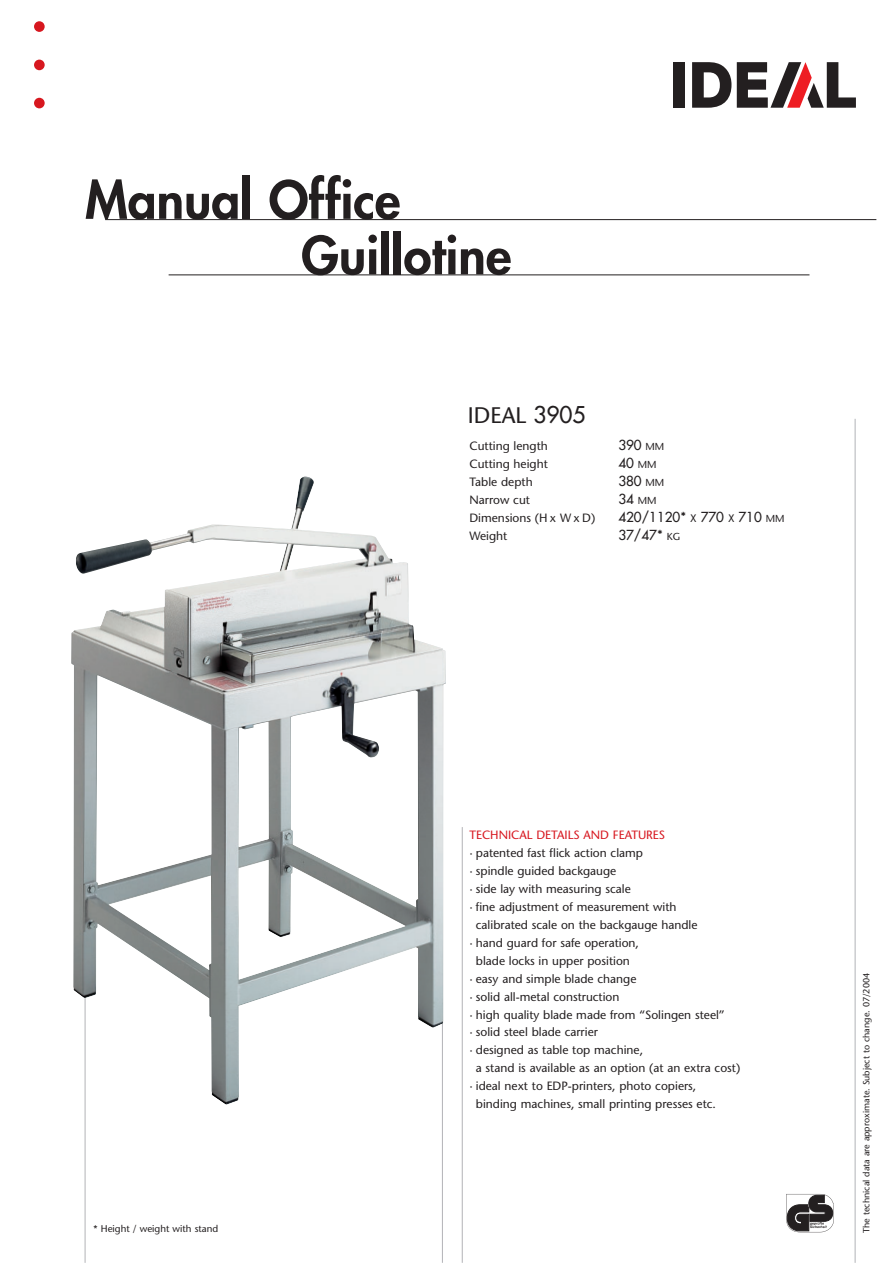
<style>
.page{position:relative;width:893px;height:1263px;background:#fff}
.page>*{position:absolute;margin:0;border:0;box-sizing:border-box;transform-origin:0 0}
.t1{font:800 51px/55.5px "Futura";color:#231f20}
.t2{font:22.5px "Stone Sans";color:#231f20}
.t3{font:13.5px "Futura";color:#231f20}
.t4{font:12px "Stone Sans";color:#231f20}
.t5{font:12px "Stone Sans";color:#d7171f}
.t6{font:9.75px "Stone Sans";color:#231f20}
.t7{font:9px "Stone Sans";color:#231f20}
.s1{font-family:"Futura"}
.s2{font-family:"Stone Sans";font-size:10.2px}
.s3{font-size:10.2px}
</style>
<div class="page">
<svg style="left:786px;top:1194px;width:47px;height:38px"></svg>
<div style="left:34px;top:21px;width:11px;height:11px;background:#d7171f;border-radius:50%"></div>
<div style="left:34px;top:60px;width:11px;height:10px;background:#d7171f;border-radius:50%"></div>
<div style="left:34px;top:98px;width:11px;height:10px;background:#d7171f;border-radius:50%"></div>
<div style="left:673px;top:62px;width:11px;height:46px;background:#231f20"></div>
<svg style="left:692px;top:62px;width:163px;height:46px"></svg>
<hr style="left:462px;top:827px;width:1px;height:436px;background:#b2b3b7">
<hr style="left:442px;top:900px;width:1px;height:363px;background:#b2b3b7">
<hr style="left:85px;top:644px;width:1px;height:619px;background:#b2b3b7">
<hr style="left:854px;top:419px;width:1px;height:844px;background:#b2b3b7">
<hr style="left:169px;top:275px;width:640px;height:1px;background:#231f20">
<hr style="left:105px;top:219px;width:771px;height:1px;background:#231f20">
<img style="left:71px;top:477px;width:375px;height:628px">
<h1 class="t1" style="left:301px;top:176px;width:212px;text-indent:-216px">Manual Office<br>Guillotine</h1>
<h2 class="t2" style="left:468px;top:407px;width:119px">IDEAL <span class="s1">3905</span></h2>
<p class="t4" style="left:469px;top:441px;width:80px">Cutting length</p>
<p class="t3" style="left:618px;top:439px;width:47px">390 <span class="s2">MM</span></p>
<p class="t4" style="left:469px;top:459px;width:80px">Cutting height</p>
<p class="t3" style="left:618px;top:457px;width:40px">40 <span class="s2">MM</span></p>
<p class="t4" style="left:469px;top:477px;width:65px">Table depth</p>
<p class="t3" style="left:618px;top:475px;width:47px">380 <span class="s2">MM</span></p>
<p class="t4" style="left:469px;top:495px;width:62px">Narrow cut</p>
<p class="t3" style="left:618px;top:493px;width:40px">34 <span class="s2">MM</span></p>
<p class="t4" style="left:469px;top:513px;width:127px">Dimensions (H x W x D)</p>
<p class="t3" style="left:618px;top:511px;width:168px">420/1120* <span class="s3">X</span> 770 <span class="s3">X</span> 710 <span class="s2">MM</span></p>
<p class="t4" style="left:469px;top:531px;width:39px">Weight</p>
<p class="t3" style="left:618px;top:529px;width:63px">37/47* <span class="s2">KG</span></p>
<p class="t6" style="left:94px;top:1225px;width:126px">* Height / weight with stand</p>
<p class="t5" style="left:469px;top:831px;width:197px">TECHNICAL DETAILS AND FEATURES</p>
<p class="t4" style="left:469px;top:849px;width:175px">· patented fast flick action clamp</p>
<p class="t4" style="left:469px;top:867px;width:148px">· spindle guided backgauge</p>
<p class="t4" style="left:469px;top:885px;width:163px">· side lay with measuring scale</p>
<p class="t4" style="left:469px;top:903px;width:208px">· fine adjustment of measurement with</p>
<p class="t4" style="left:476px;top:921px;width:223px">calibrated scale on the backgauge handle</p>
<p class="t4" style="left:469px;top:939px;width:171px">· hand guard for safe operation,</p>
<p class="t4" style="left:476px;top:957px;width:156px">blade locks in upper position</p>
<p class="t4" style="left:469px;top:975px;width:168px">· easy and simple blade change</p>
<p class="t4" style="left:469px;top:993px;width:152px">· solid all-metal construction</p>
<p class="t4" style="left:469px;top:1011px;width:257px">· high quality blade made from “Solingen steel”</p>
<p class="t4" style="left:469px;top:1027px;width:130px">· solid steel blade carrier</p>
<p class="t4" style="left:469px;top:1045px;width:175px">· designed as table top machine,</p>
<p class="t4" style="left:476px;top:1063px;width:266px">a stand is available as an option (at an extra cost)</p>
<p class="t4" style="left:469px;top:1081px;width:228px">· ideal next to EDP-printers, photo copiers,</p>
<p class="t4" style="left:476px;top:1099px;width:242px">binding machines, small printing presses etc.</p>
<p class="t7" style="left:863px;top:1233px;width:261px;rotate:-90deg">The technical data are approximate. Subject to change. 07/2004</p>
</div>
